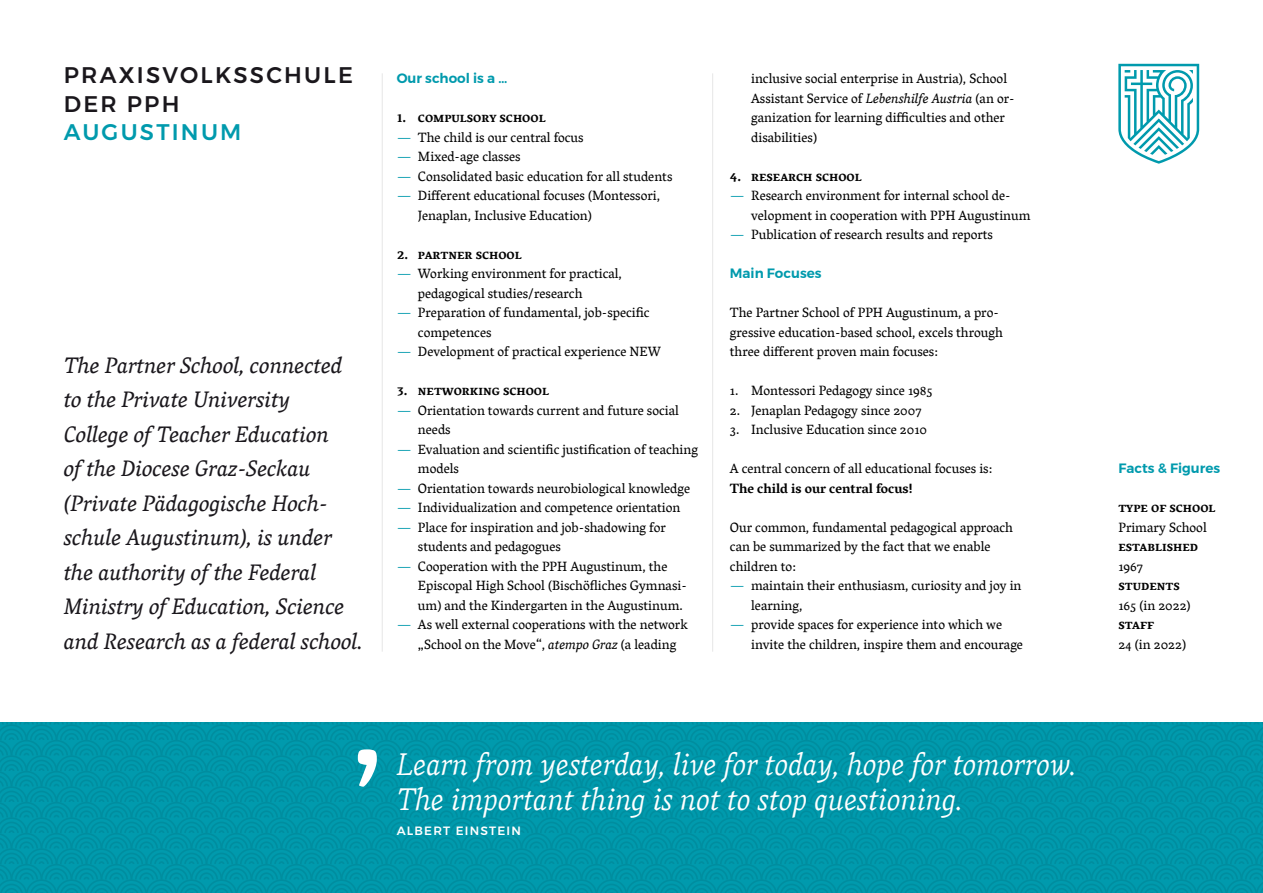
<style>
.page{position:relative;width:1263px;height:893px;background:#fff}
.page>*{position:absolute;margin:0;border:0;box-sizing:border-box;transform-origin:0 0}
.Zitatgeber_pdf{font:300 165px "Vesper";color:#fff}
.Zitat_pdf{font:italic 300 31.5px/34.5px "Vesper";color:#fff}
.intro_pdf{font:italic 22.5px/34.5px "Vesper";color:#1a171c}
.HL_pdf{font:500 22.5px/28.5px "Montserrat";letter-spacing:.1em;color:#1a171c}
.fließ_pdf{font:13.5px/19.5px "Vesper";color:#000}
.fließ_pdf-2{font:700 13.5px "Vesper";color:#000}
.ZHL_pdf{font:600 13.5px "Montserrat";color:#009aad}
.ZHL_pdf-2{font:700 13.5px "Vesper";letter-spacing:.065em;color:#000}
.Zitatgeber_pdf-2{font:500 12px "Montserrat";letter-spacing:.1em;color:#fff}
.s1{color:#009aad}
.s2{font-style:italic}
</style>
<div class="page">
<div style="left:0;top:723px;width:1263px;height:170px;background:#0097aa"></div>
<hr style="left:382px;top:73px;width:1px;height:579px;background:#e6e6e6">
<hr style="left:712px;top:73px;width:1px;height:579px;background:#e6e6e6">
<svg style="left:1118px;top:64px;width:81px;height:100px"></svg>
<p class="HL_pdf" style="left:64px;top:61px;width:291px">PRAXISVOLKSSCHULE<br>DER PPH<br><span class="s1">AUGUSTINUM</span></p>
<p class="intro_pdf" style="left:64px;top:347px;width:301px">The Partner School, connected to the Private University<br>College of Teacher Education<br>of the Diocese Graz-Seckau (Private Pädagogische Hoch&shy;schule Augustinum), is under the authority of the Federal<br>Ministry of Education, Science and Research as a federal school.</p>
<p class="ZHL_pdf" style="left:397px;top:68px;width:112px">Our school is a …</p>
<p class="ZHL_pdf-2" style="left:397px;top:108px;width:148px">1. compulsory school</p>
<p class="fließ_pdf" style="left:397px;top:127px;width:188px"><span class="s1">—</span> The child is our central focus</p>
<p class="fließ_pdf" style="left:397px;top:147px;width:125px"><span class="s1">—</span> Mixed-age classes</p>
<p class="fließ_pdf" style="left:397px;top:166px;width:277px"><span class="s1">—</span> Consolidated basic education for all students</p>
<p class="fließ_pdf" style="left:418px;top:186px;width:244px;text-indent:-21px"><span class="s1">—</span> Different educational focuses (Montessori,<br>Jenaplan, Inclusive Education)</p>
<p class="fließ_pdf-2" style="left:397px;top:245px;width:124px">2. partner school</p>
<p class="fließ_pdf" style="left:418px;top:264px;width:206px;text-indent:-21px"><span class="s1">—</span> Working environment for practical, pedagogical studies/research</p>
<p class="fließ_pdf" style="left:418px;top:303px;width:233px;text-indent:-21px"><span class="s1">—</span> Preparation of fundamental, job-specific competences</p>
<p class="fließ_pdf" style="left:397px;top:342px;width:266px"><span class="s1">—</span> Development of practical experience NEW</p>
<p class="fließ_pdf-2" style="left:397px;top:381px;width:151px">3. networking school</p>
<p class="fließ_pdf" style="left:418px;top:400px;width:262px;text-indent:-21px"><span class="s1">—</span> Orientation towards current and future social needs</p>
<p class="fließ_pdf" style="left:418px;top:439px;width:282px;text-indent:-21px"><span class="s1">—</span> Evaluation and scientific justification of teaching models</p>
<p class="fließ_pdf" style="left:397px;top:478px;width:295px"><span class="s1">—</span> Orientation towards neurobiological knowledge</p>
<p class="fließ_pdf" style="left:397px;top:498px;width:285px"><span class="s1">—</span> Individualization and competence orientation</p>
<p class="fließ_pdf" style="left:418px;top:517px;width:249px;text-indent:-21px"><span class="s1">—</span> Place for inspiration and job-shadowing for students and pedagogues</p>
<p class="fließ_pdf" style="left:418px;top:556px;width:270px;text-indent:-21px"><span class="s1">—</span> Cooperation with the PPH Augustinum, the<br>Episcopal High School (Bischöfliches Gymnasi&shy;um) and the Kindergarten in the Augustinum.</p>
<p class="fließ_pdf" style="left:418px;top:615px;width:271px;text-indent:-21px"><span class="s1">—</span> As well external cooperations with the network „School on the Move“, <span class="s2">atempo Graz</span> (a leading</p>
<p class="fließ_pdf" style="left:751px;top:69px;width:265px">inclusive social enterprise in Austria), School Assistant Service of <span class="s2">Lebenshilfe Austria</span> (an or&shy;ganization for learning difficulties and other disabilities)</p>
<p class="fließ_pdf-2" style="left:730px;top:167px;width:131px">4. research school</p>
<p class="fließ_pdf" style="left:751px;top:186px;width:281px;text-indent:-21px"><span class="s1">—</span> Research environment for internal school de&shy;velopment in cooperation with PPH Augustinum</p>
<p class="fließ_pdf" style="left:730px;top:225px;width:265px"><span class="s1">—</span> Publication of research results and reports</p>
<p class="ZHL_pdf" style="left:730px;top:263px;width:93px">Main Focuses</p>
<p class="fließ_pdf" style="left:730px;top:303px;width:275px">The Partner School of PPH Augustinum, a pro&shy;gressive education-based school, excels through three different proven main focuses:</p>
<p class="fließ_pdf" style="left:730px;top:381px;width:204px">1. Montessori Pedagogy since 1985</p>
<p class="fließ_pdf" style="left:730px;top:400px;width:193px">2. Jenaplan Pedagogy since 2007</p>
<p class="fließ_pdf" style="left:730px;top:420px;width:199px">3. Inclusive Education since 2010</p>
<p class="fließ_pdf" style="left:730px;top:459px;width:264px">A central concern of all educational focuses is:</p>
<p class="fließ_pdf-2" style="left:730px;top:479px;width:184px">The child is our central focus!</p>
<p class="fließ_pdf" style="left:730px;top:517px;width:285px">Our common, fundamental pedagogical approach can be summarized by the fact that we enable children to:</p>
<p class="fließ_pdf" style="left:751px;top:576px;width:272px;text-indent:-21px"><span class="s1">—</span> maintain their enthusiasm, curiosity and joy in learning,</p>
<p class="fließ_pdf" style="left:751px;top:615px;width:273px;text-indent:-21px"><span class="s1">—</span> provide spaces for experience into which we invite the children, inspire them and encourage</p>
<p class="Zitatgeber_pdf" style="left:349px;top:701px;width:36px">’</p>
<p class="Zitat_pdf" style="left:397px;top:746px;width:682px">Learn from yesterday, live for today, hope for tomorrow.<br>The important thing is not to stop questioning.</p>
<p class="Zitatgeber_pdf-2" style="left:397px;top:821px;width:126px">ALBERT EINSTEIN</p>
<p class="ZHL_pdf" style="left:1118px;top:458px;width:103px">Facts &amp; Figures</p>
<p class="fließ_pdf-2" style="left:1118px;top:498px;width:96px">type of school</p>
<p class="fließ_pdf" style="left:1118px;top:517px;width:90px">Primary School</p>
<p class="fließ_pdf-2" style="left:1118px;top:537px;width:81px">established</p>
<p class="fließ_pdf" style="left:1118px;top:556px;width:26px">1967</p>
<p class="fließ_pdf-2" style="left:1118px;top:576px;width:63px">students</p>
<p class="fließ_pdf" style="left:1118px;top:595px;width:74px">165 (in 2022)</p>
<p class="fließ_pdf-2" style="left:1118px;top:615px;width:37px">staff</p>
<p class="fließ_pdf" style="left:1118px;top:634px;width:69px">24 (in 2022)</p>
</div>
